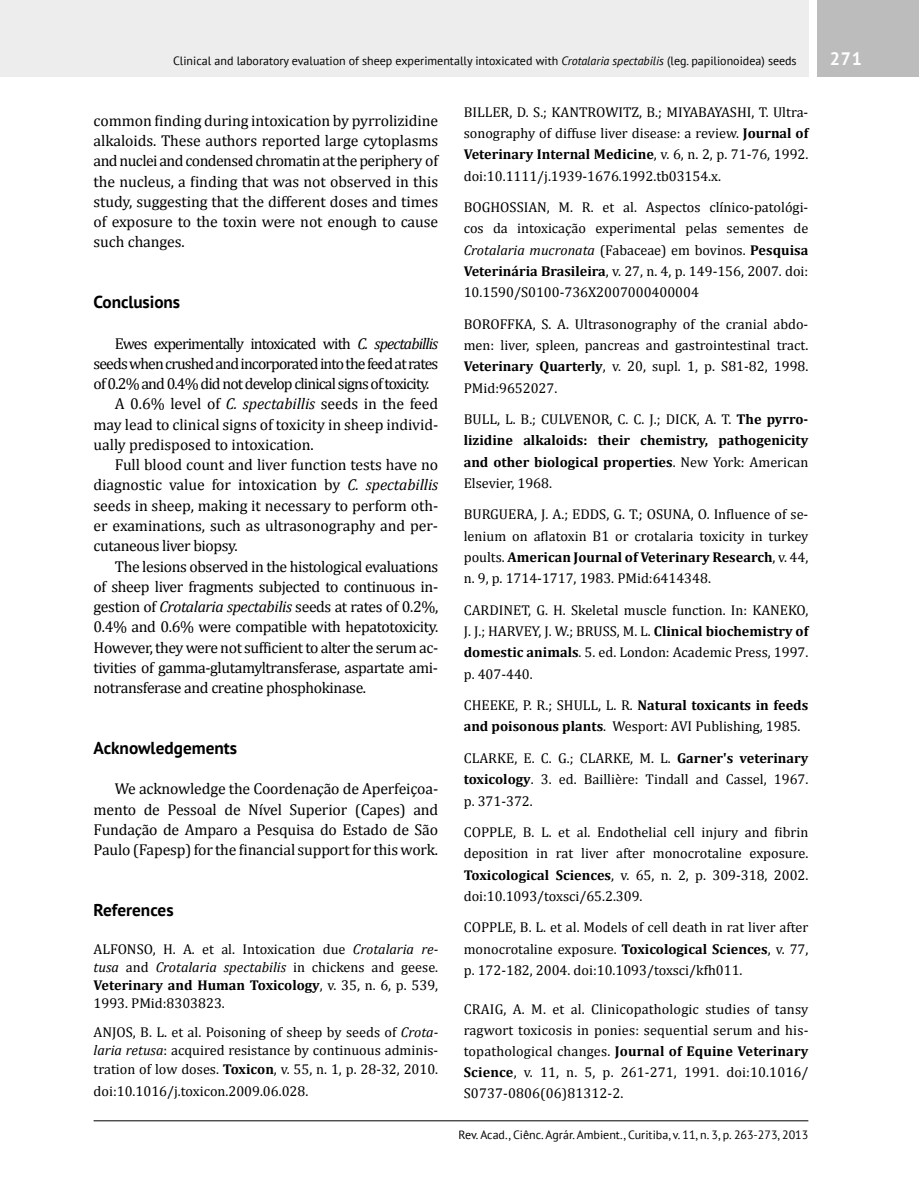
<style>
.page{position:relative;width:919px;height:1191px;background:#fff}
.page>*{position:absolute;margin:0;border:0;box-sizing:border-box;transform-origin:0 0}
.t1{font:700 18px "PT Sans";color:#fff}
.t2{font:700 17.25px "PT Sans";color:#000}
.t3{font:15.75px/20.2px "Cambria";letter-spacing:-.025em;color:#000;text-align:justify}
.t4{font:15.75px "Cambria";letter-spacing:-.005em;color:#000}
.t5{font:15.75px "Cambria";letter-spacing:-.055em;color:#000}
.t6{font:14.25px/21.3px "Cambria";color:#000;text-align:justify}
.t7{font:700 14.25px/21.3px "Cambria";color:#000;text-align:justify}
.t8{font:12px "PT Sans";color:#000}
.s1{font-style:italic}
.s2{font-weight:700}
.s3{font-weight:400}
</style>
<div class="page">
<div style="left:0;top:0;width:808px;height:77px;background:#ededed"></div>
<div style="left:816px;top:0;width:102px;height:77px;background:#bcbcbc"></div>
<hr style="left:94px;top:1120px;width:714px;height:1px;background:#000">
<p class="t8" style="left:173px;top:53px;width:625px">Clinical and laboratory evaluation of sheep experimentally intoxicated with <span class="s1">Crotalaria spectabilis</span> (leg. papilionoidea) seeds</p>
<p class="t1" style="left:829px;top:47px;width:34px">271</p>
<p class="t6" style="left:463px;top:101px;width:346px">BILLER, D. S.; KANTROWITZ, B.; MIYABAYASHI, T. Ultra&shy;sonography of diffuse liver disease: a review. <span class="s2">Journal of Veterinary Internal Medicine</span>, v. 6, n. 2, p. 71-76, 1992. doi:10.1111/j.1939-1676.1992.tb03154.x.</p>
<p class="t6" style="left:463px;top:196px;width:346px">BOGHOSSIAN, M. R. et al. Aspectos clínico-patológi&shy;cos da intoxicação experimental pelas sementes de <span class="s1">Crotalaria mucronata</span> (Fabaceae) em bovinos. <span class="s2">Pesquisa Veterinária Brasileira</span>, v. 27, n. 4, p. 149-156, 2007. doi:<br>10.1590/S0100-736X2007000400004</p>
<p class="t6" style="left:463px;top:313px;width:346px">BOROFFKA, S. A. Ultrasonography of the cranial abdo&shy;men: liver, spleen, pancreas and gastrointestinal tract.<br><span class="s2">Veterinary Quarterly</span>, v. 20, supl. 1, p. S81-82, 1998.<br>PMid:9652027.</p>
<p class="t7" style="left:463px;top:408px;width:346px"><span class="s3">BULL, L. B.; CULVENOR, C. C. J.; DICK, A. T.</span> The pyrro&shy;lizidine alkaloids: their chemistry, pathogenicity and other biological properties<span class="s3">. New York: American Elsevier, 1968.</span></p>
<p class="t6" style="left:463px;top:504px;width:346px">BURGUERA, J. A.; EDDS, G. T.; OSUNA, O. Influence of se&shy;lenium on aflatoxin B1 or crotalaria toxicity in turkey poults. <span class="s2">American Journal of Veterinary Research</span>, v. 44, n. 9, p. 1714-1717, 1983. PMid:6414348.</p>
<p class="t6" style="left:463px;top:599px;width:346px">CARDINET, G. H. Skeletal muscle function. In: KANEKO, J. J.; HARVEY, J. W.; BRUSS, M. L. <span class="s2">Clinical biochemistry of domestic animals</span>. 5. ed. London: Academic Press, 1997. p. 407-440.</p>
<p class="t6" style="left:463px;top:694px;width:346px">CHEEKE, P. R.; SHULL, L. R. <span class="s2">Natural toxicants in feeds and poisonous plants</span>. Wesport: AVI Publishing, 1985.</p>
<p class="t6" style="left:463px;top:747px;width:346px">CLARKE, E. C. G.; CLARKE, M. L. <span class="s2">Garner's veterinary toxicology</span>. 3. ed. Baillière: Tindall and Cassel, 1967. p. 371-372.</p>
<p class="t6" style="left:463px;top:821px;width:346px">COPPLE, B. L. et al. Endothelial cell injury and fibrin deposition in rat liver after monocrotaline exposure.<br><span class="s2">Toxicological Sciences</span>, v. 65, n. 2, p. 309-318, 2002. doi:10.1093/toxsci/65.2.309.</p>
<p class="t6" style="left:463px;top:916px;width:346px">COPPLE, B. L. et al. Models of cell death in rat liver after monocrotaline exposure. <span class="s2">Toxicological Sciences</span>, v. 77, p. 172-182, 2004. doi:10.1093/toxsci/kfh011.</p>
<p class="t6" style="left:463px;top:998px;width:346px;line-height:20.9px">CRAIG, A. M. et al. Clinicopathologic studies of tansy ragwort toxicosis in ponies: sequential serum and his&shy;topathological changes. <span class="s2">Journal of Equine Veterinary Science</span>, v. 11, n. 5, p. 261-271, 1991. doi:10.1016/ S0737-0806(06)81312-2.</p>
<p class="t3" style="left:94px;top:110px;width:346px">common finding during intoxication by pyrrolizidine alkaloids. These authors reported large cytoplasms and nuclei and condensed chromatin at the periphery of the nucleus, a finding that was not observed in this study, suggesting that the different doses and times of exposure to the toxin were not enough to cause such changes.</p>
<p class="t2" style="left:94px;top:290px;width:88px">Conclusions</p>
<p class="t5" style="left:115px;top:334px;width:325px">Ewes experimentally intoxicated with <span class="s1">C. spectabillis</span></p>
<p class="t5" style="left:94px;top:354px;width:346px">seeds when crushed and incorporated into the feed at rates</p>
<p class="t5" style="left:94px;top:374px;width:337px">of 0.2% and 0.4% did not develop clinical signs of toxicity.</p>
<p class="t4" style="left:115px;top:395px;width:325px">A 0.6% level of <span class="s1">C. spectabillis</span> seeds in the feed</p>
<p class="t4" style="left:94px;top:415px;width:346px">may lead to clinical signs of toxicity in sheep individ-</p>
<p class="t4" style="left:94px;top:435px;width:222px">ually predisposed to intoxication.</p>
<p class="t4" style="left:115px;top:455px;width:325px">Full blood count and liver function tests have no</p>
<p class="t4" style="left:94px;top:476px;width:346px">diagnostic value for intoxication by <span class="s1">C. spectabillis</span></p>
<p class="t4" style="left:94px;top:496px;width:346px">seeds in sheep, making it necessary to perform oth-</p>
<p class="t4" style="left:94px;top:516px;width:346px">er examinations, such as ultrasonography and per-</p>
<p class="t3" style="left:94px;top:535px;width:146px">cutaneous liver biopsy.</p>
<p class="t3" style="left:115px;top:556px;width:325px">The lesions observed in the histological evaluations</p>
<p class="t3" style="left:94px;top:576px;width:346px">of sheep liver fragments subjected to continuous in-</p>
<p class="t3" style="left:94px;top:596px;width:346px">gestion of <span class="s1">Crotalaria spectabilis</span> seeds at rates of 0.2%,</p>
<p class="t3" style="left:94px;top:617px;width:346px">0.4% and 0.6% were compatible with hepatotoxicity.</p>
<p class="t3" style="left:94px;top:637px;width:346px">However, they were not sufficient to alter the serum ac-</p>
<p class="t3" style="left:94px;top:657px;width:346px">tivities of gamma-glutamyltransferase, aspartate ami-</p>
<p class="t3" style="left:94px;top:677px;width:274px">notransferase and creatine phosphokinase.</p>
<p class="t2" style="left:94px;top:736px;width:145px">Acknowledgements</p>
<p class="t3" style="left:94px;top:778px;width:346px;text-indent:21px">We acknowledge the Coordenação de Aperfeiçoa&shy;mento de Pessoal de Nível Superior (Capes) and Fundação de Amparo a Pesquisa do Estado de São Paulo (Fapesp) for the financial support for this work.</p>
<p class="t2" style="left:94px;top:898px;width:81px">References</p>
<p class="t6" style="left:94px;top:940px;width:346px;line-height:17.9px">ALFONSO, H. A. et al. Intoxication due <span class="s1">Crotalaria re&shy;tusa</span> and <span class="s1">Crotalaria spectabilis</span> in chickens and geese.<br><span class="s2">Veterinary and Human Toxicology</span>, v. 35, n. 6, p. 539, 1993. PMid:8303823.</p>
<p class="t6" style="left:94px;top:1022px;width:346px;line-height:18.9px">ANJOS, B. L. et al. Poisoning of sheep by seeds of <span class="s1">Crota&shy;laria retusa</span>: acquired resistance by continuous adminis&shy;tration of low doses. <span class="s2">Toxicon</span>, v. 55, n. 1, p. 28-32, 2010.</p>
<p class="t6" style="left:94px;top:1080px;width:216px">doi:10.1016/j.toxicon.2009.06.028.</p>
<p class="t8" style="left:458px;top:1126px;width:351px">Rev. Acad., Ciênc. Agrár. Ambient., Curitiba, v. 11, n. 3, p. 263-273, 2013</p>
</div>
